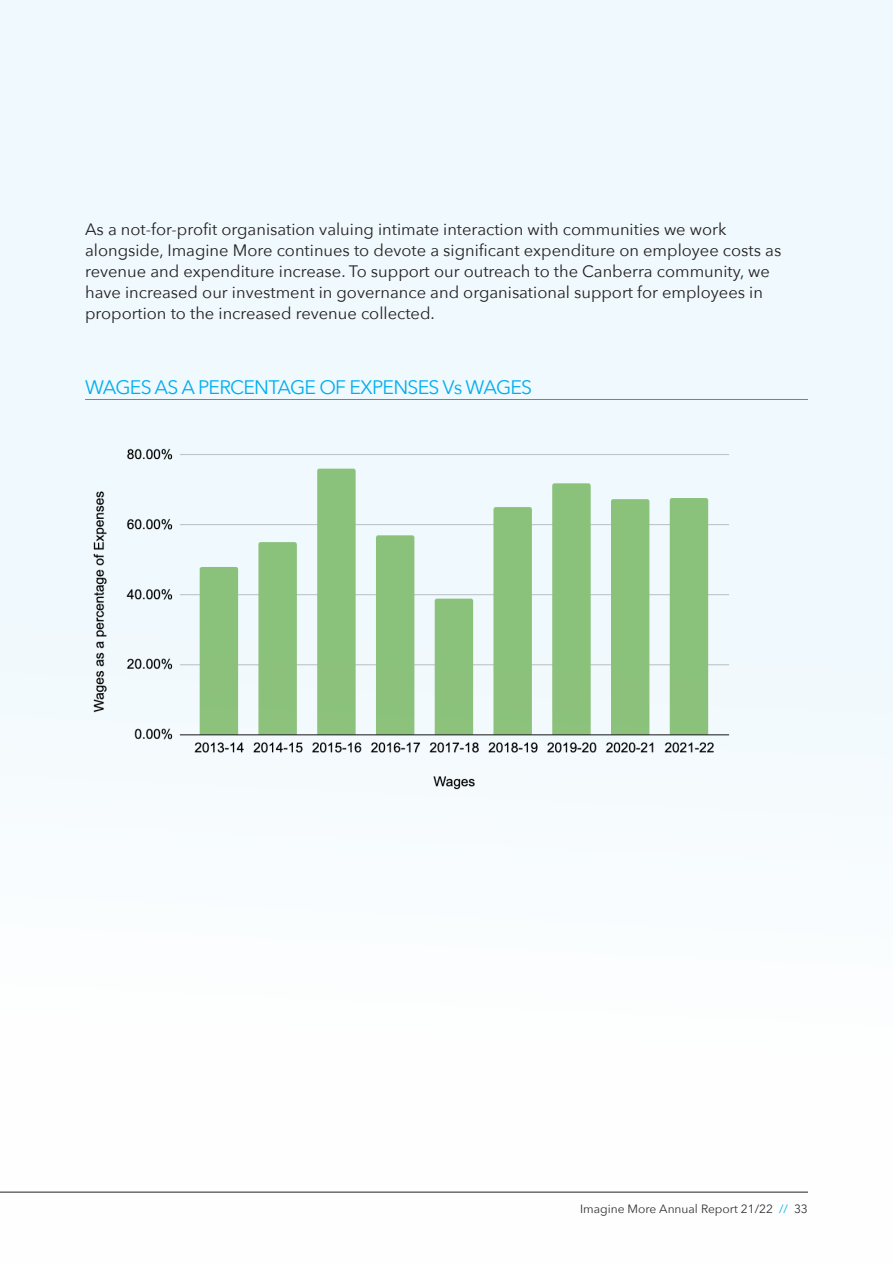
<style>
.page{position:relative;width:893px;height:1263px;background:#fff}
.page>*{position:absolute;margin:0;border:0;box-sizing:border-box;transform-origin:0 0}
.t1{font:19.5px "Avenir Next";letter-spacing:-.04em;color:#00aeef}
.t2{font:16.5px/21px "Avenir Next";color:#231f20}
.t3{font:12px "Avenir Next";color:#313232}
.s1{color:#00aeef}
</style>
<div class="page">
<div style="left:0;top:0;width:893px;height:1263px;background:linear-gradient(to right,#f6fbfd,#f5fbfd)"></div>
<hr style="left:0;top:1192px;width:808px;height:1px;background:#231f20">
<img style="left:72px;top:439px;width:677px;height:371px">
<hr style="left:85px;top:399px;width:723px;height:1px;background:#00aeef">
<p class="t2" style="left:85px;top:218px;width:698px">As a not-for-profit organisation valuing intimate interaction with communities we work alongside, Imagine More continues to devote a significant expenditure on employee costs as revenue and expenditure increase. To support our outreach to the Canberra community, we have increased our investment in governance and organisational support for employees in proportion to the increased revenue collected.</p>
<p class="t1" style="left:85px;top:370px;width:449px">WAGES AS A PERCENTAGE OF EXPENSES Vs WAGES</p>
<p class="t3" style="left:580px;top:1199px;width:229px">Imagine More Annual Report 21/22 <span class="s1">//</span> 33</p>
</div>
